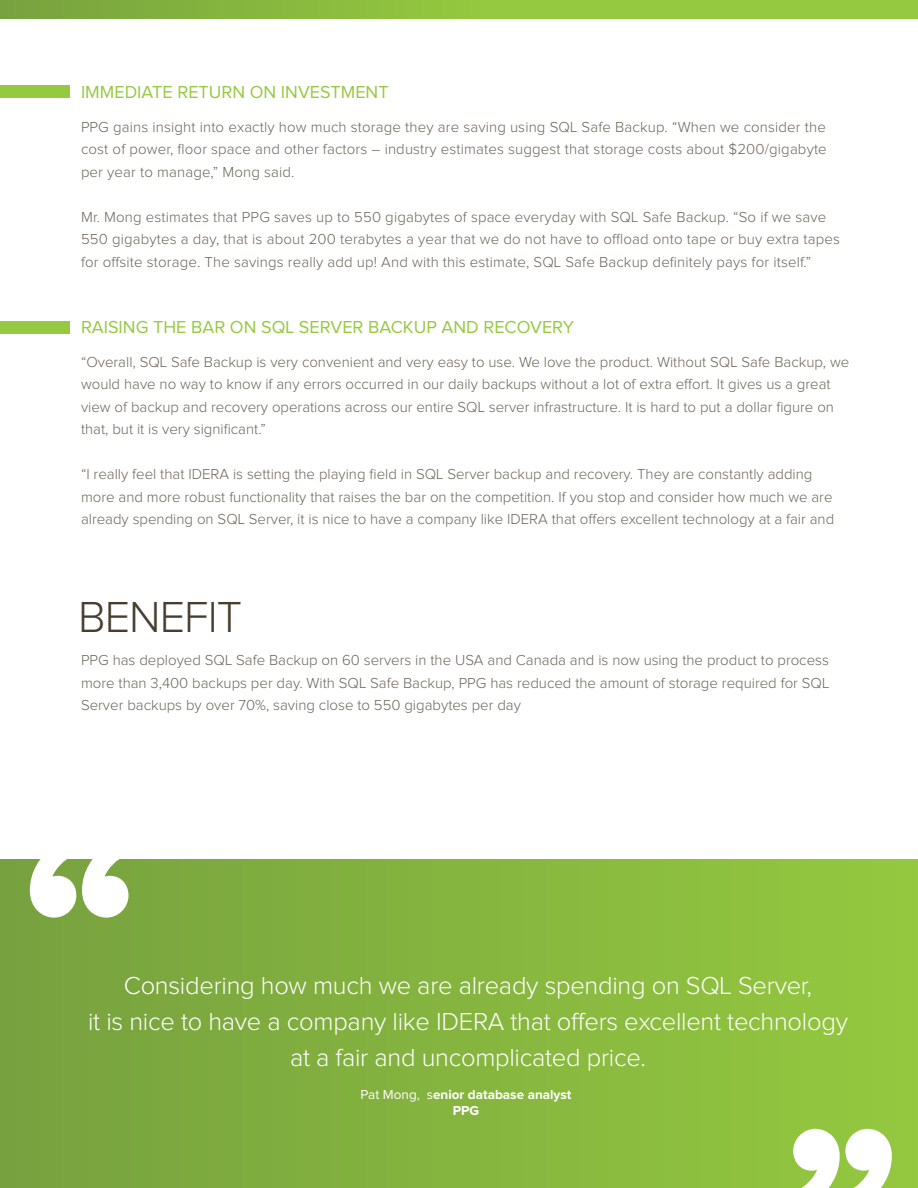
<style>
.page{position:relative;width:918px;height:1188px;background:#fff}
.page>*{position:absolute;margin:0;border:0;box-sizing:border-box;transform-origin:0 0}
.t1{font:300 45px "Proxima Nova";letter-spacing:-.02em;color:#483e2f}
.t2{font:300 25.5px/36px "Proxima Nova";letter-spacing:-.01em;color:#fff;text-align:center}
.t3{font:18px "Proxima Nova";color:#95c93f}
.t4{font:300 15px/22.5px "Proxima Nova";color:#6d655a}
.t5{font:700 13.5px/16.2px "Proxima Nova";color:#fff;text-align:center}
.s1{font-weight:400}
</style>
<div class="page">
<div style="left:0;top:860px;width:918px;height:328px;background:linear-gradient(to right,#77a13f,#95c83f)"></div>
<svg style="left:30px;top:859px;width:99px;height:59px"></svg>
<svg style="left:793px;top:1129px;width:99px;height:59px"></svg>
<div style="left:0;top:0;width:918px;height:19px;background:linear-gradient(to right,#7eaa3f,#9cd33f)"></div>
<div style="left:0;top:85px;width:69px;height:13px;background:#95c93f"></div>
<div style="left:0;top:321px;width:69px;height:13px;background:#95c93f"></div>
<p class="t3" style="left:81px;top:84px;width:309px">IMMEDIATE RETURN ON INVESTMENT</p>
<p class="t4" style="left:81px;top:116px;width:747px;text-align:justify">PPG gains insight into exactly how much storage they are saving using SQL Safe Backup. “When we consider the cost of power, floor space and other factors – industry estimates suggest that storage costs about $200/gigabyte per year to manage,” Mong said.</p>
<p class="t4" style="left:81px;top:206px;width:761px">Mr. Mong estimates that PPG saves up to 550 gigabytes of space everyday with SQL Safe Backup. “So if we save<br>550 gigabytes a day, that is about 200 terabytes a year that we do not have to offload onto tape or buy extra tapes for offsite storage. The savings really add up! And with this estimate, SQL Safe Backup definitely pays for itself.”</p>
<p class="t3" style="left:81px;top:319px;width:495px">RAISING THE BAR ON SQL SERVER BACKUP AND RECOVERY</p>
<p class="t4" style="left:81px;top:351px;width:770px">“Overall, SQL Safe Backup is very convenient and very easy to use. We love the product. Without SQL Safe Backup, we would have no way to know if any errors occurred in our daily backups without a lot of extra effort. It gives us a great view of backup and recovery operations across our entire SQL server infrastructure. It is hard to put a dollar figure on that, but it is very significant.”</p>
<p class="t4" style="left:81px;top:464px;width:755px">“I really feel that IDERA is setting the playing field in SQL Server backup and recovery. They are constantly adding more and more robust functionality that raises the bar on the competition. If you stop and consider how much we are already spending on SQL Server, it is nice to have a company like IDERA that offers excellent technology at a fair and</p>
<h1 class="t1" style="left:78px;top:597px;width:166px">BENEFIT</h1>
<p class="t4" style="left:81px;top:649px;width:750px;text-align:justify">PPG has deployed SQL Safe Backup on 60 servers in the USA and Canada and is now using the product to process more than 3,400 backups per day. With SQL Safe Backup, PPG has reduced the amount of storage required for SQL Server backups by over 70%, saving close to 550 gigabytes per day</p>
<h2 class="t2" style="left:88px;top:969px;width:761px">Considering how much we are already spending on SQL Server,<br>it is nice to have a company like IDERA that offers excellent technology at a fair and uncomplicated price.</h2>
<p class="t5" style="left:361px;top:1087px;width:212px"><span class="s1">Pat Mong, s</span>enior database analyst<br>PPG</p>
</div>
